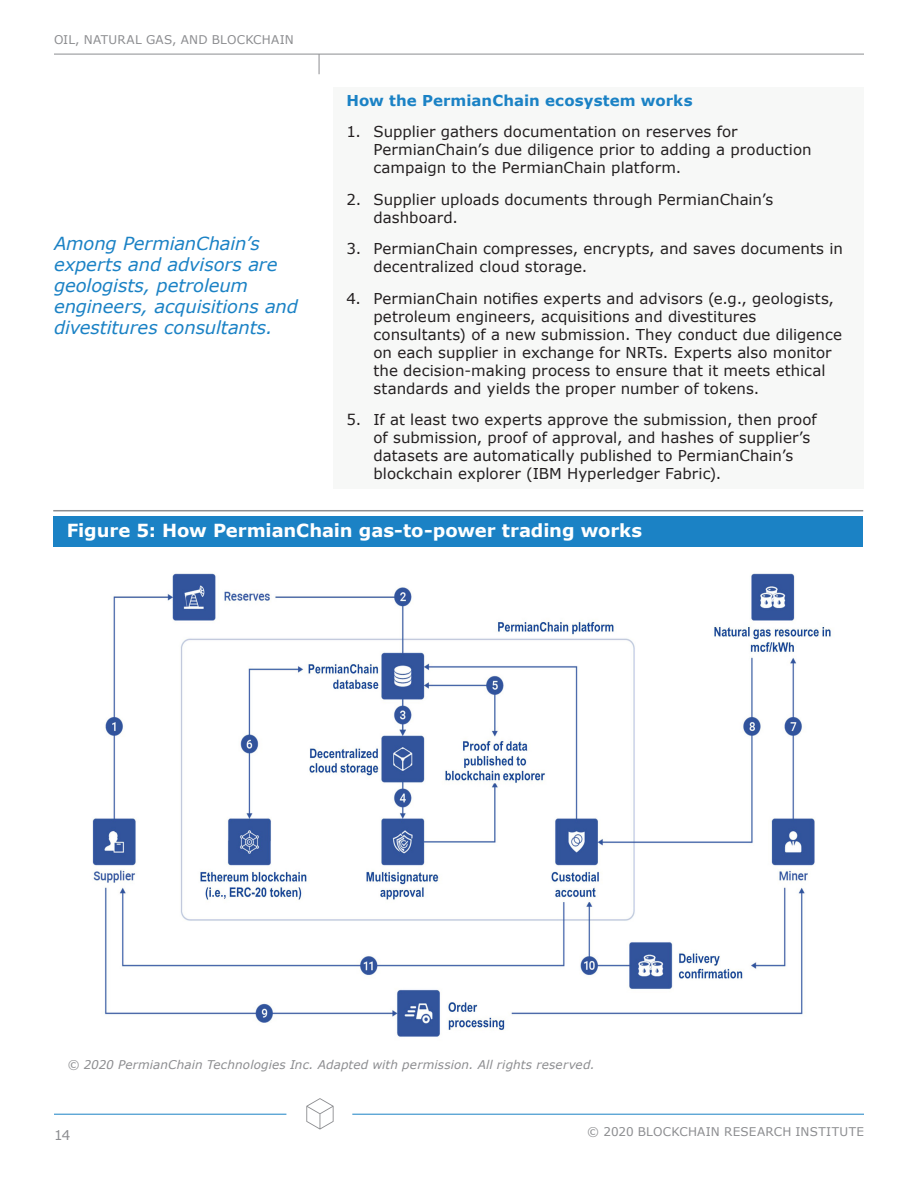
<style>
.page{position:relative;width:918px;height:1188px;background:#fff}
.page>*{position:absolute;margin:0;border:0;box-sizing:border-box;transform-origin:0 0}
.Figure_-_Source{font:italic 18px/21px "Verdana";letter-spacing:-.005em;color:#1b82c5}
.Figure_-_Source-2{font:700 18px "Verdana";letter-spacing:-.005em;color:#fff}
.t1{font:15px/18px "Verdana";letter-spacing:.005em;color:#231f20}
.Body_-_In-line_title{font:700 15px "Verdana";letter-spacing:.005em;color:#1b82c5}
.t2{font:13.5px "Verdana";color:#8c8d90}
.Figure_-_Source-3{font:italic 12px "Verdana";letter-spacing:.01em;color:#8c8d90}
.t3{font:12px "Verdana";letter-spacing:.02em;color:#8c8d90}
</style>
<div class="page">
<hr style="left:352px;top:1114px;width:512px;height:1px;background:#1b82c5">
<hr style="left:54px;top:1114px;width:232px;height:1px;background:#1b82c5">
<svg style="left:306px;top:1098px;width:28px;height:32px"></svg>
<hr style="left:54px;top:54px;width:810px;height:1px;background:#8c8d90">
<svg style="left:319px;top:54px;width:1px;height:20px"></svg>
<div style="left:333px;top:88px;width:531px;height:28px;background:#f7f8f7"></div>
<div style="left:333px;top:112px;width:531px;height:71px;background:#f7f8f7"></div>
<div style="left:333px;top:180px;width:531px;height:53px;background:#f7f8f7"></div>
<div style="left:333px;top:230px;width:531px;height:52px;background:#f7f8f7"></div>
<div style="left:333px;top:279px;width:531px;height:125px;background:#f7f8f7"></div>
<div style="left:333px;top:400px;width:531px;height:89px;background:#f7f8f7"></div>
<img style="left:92px;top:573px;width:739px;height:464px">
<hr style="left:53px;top:510px;width:810px;height:1px;background:#8c8d90">
<div style="left:53px;top:516px;width:810px;height:31px;background:#1b82c5"></div>
<p class="t3" style="left:54px;top:32px;width:241px">OIL, NATURAL GAS, AND BLOCKCHAIN</p>
<p class="Figure_-_Source" style="left:54px;top:233px;width:246px">Among PermianChain’s experts and advisors are geologists, petroleum engineers, acquisitions and divestitures consultants.</p>
<p class="Body_-_In-line_title" style="left:346px;top:91px;width:348px">How the PermianChain ecosystem works</p>
<p class="t1" style="left:374px;top:123px;width:440px;text-indent:-27px">1. Supplier gathers documentation on reserves for<br>PermianChain’s due diligence prior to adding a production campaign to the PermianChain platform.</p>
<p class="t1" style="left:374px;top:191px;width:401px;text-indent:-27px">2. Supplier uploads documents through PermianChain’s dashboard.</p>
<p class="t1" style="left:374px;top:240px;width:471px;text-indent:-27px">3. PermianChain compresses, encrypts, and saves documents in decentralized cloud storage.</p>
<p class="t1" style="left:374px;top:290px;width:470px;text-indent:-27px">4. PermianChain notifies experts and advisors (e.g., geologists, petroleum engineers, acquisitions and divestitures consultants) of a new submission. They conduct due diligence on each supplier in exchange for NRTs. Experts also monitor the decision-making process to ensure that it meets ethical standards and yields the proper number of tokens.</p>
<p class="t1" style="left:374px;top:411px;width:445px;text-indent:-27px">5. If at least two experts approve the submission, then proof of submission, proof of approval, and hashes of supplier’s datasets are automatically published to PermianChain’s blockchain explorer (IBM Hyperledger Fabric).</p>
<p class="Figure_-_Source-2" style="left:67px;top:519px;width:577px">Figure 5: How PermianChain gas-to-power trading works</p>
<p class="Figure_-_Source-3" style="left:68px;top:1057px;width:529px">© 2020 PermianChain Technologies Inc. Adapted with permission. All rights reserved.</p>
<p class="t2" style="left:54px;top:1127px;width:18px">14</p>
<p class="t3" style="left:587px;top:1124px;width:278px">© 2020 BLOCKCHAIN RESEARCH INSTITUTE</p>
</div>
